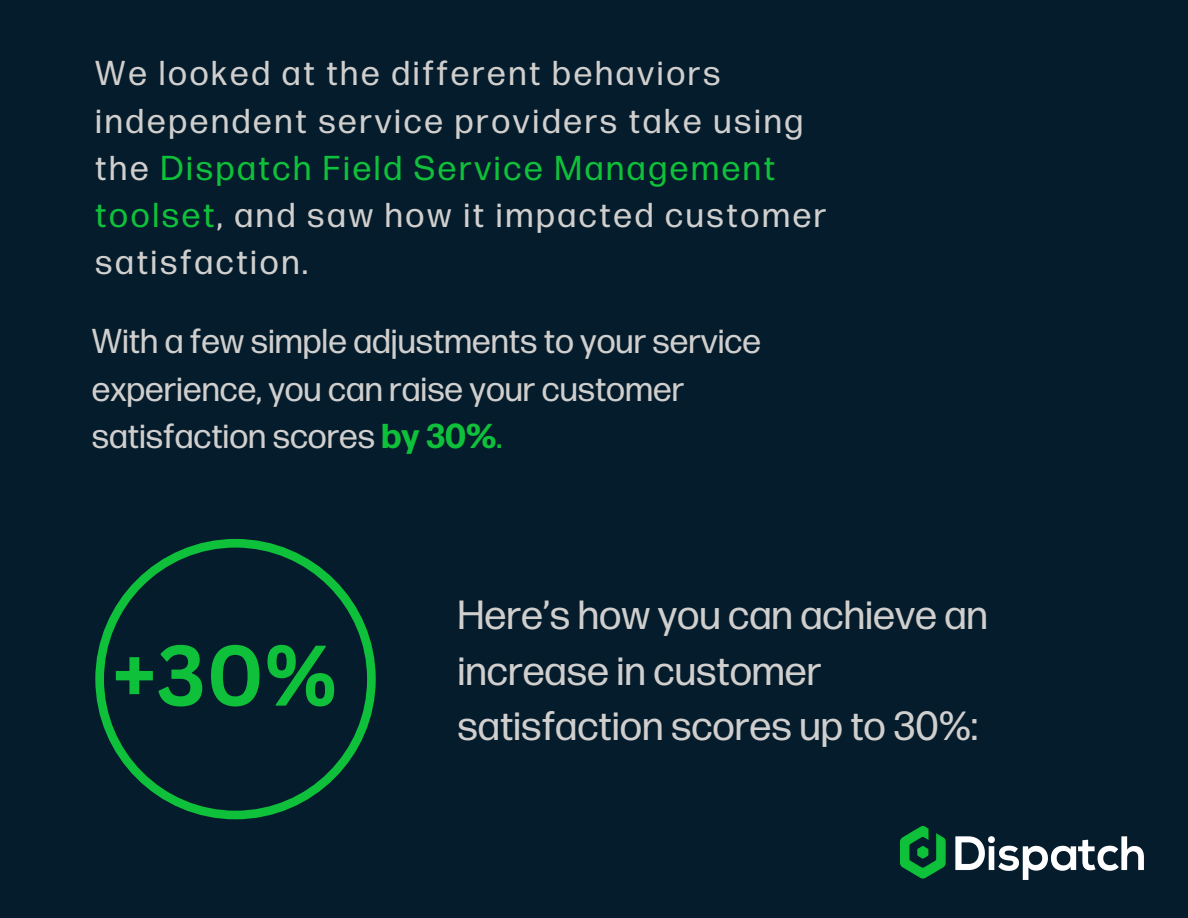
<style>
.page{position:relative;width:1188px;height:918px;background:#051c2c}
.page>*{position:absolute;margin:0;border:0;box-sizing:border-box;transform-origin:0 0}
.t1{font:700 84px "Canva Sans";color:#0fc13a}
.t2{font:40.65px/55.3px "Forma DJR Text";color:#d0cfcd}
.t3{font:34.5px/47.2px "Forma DJR Text";letter-spacing:.08em;color:#d0cfcd}
.t4{font:34.5px/47.2px "Forma DJR Text";color:#d0cfcd}
.s1{color:#0fc13a}
.s2{font-weight:700;color:#0fc13a}
</style>
<div class="page">
<img style="left:901px;top:826px;width:243px;height:54px">
<svg style="left:95px;top:539px;width:280px;height:280px"></svg>
<p class="t3" style="left:95px;top:51px;width:733px">We looked at the different behaviors independent service providers take using the <span class="s1">Dispatch Field Service Management toolset</span>, and saw how it impacted customer satisfaction.</p>
<p class="t4" style="left:92px;top:319px;width:671px">With a few simple adjustments to your service experience, you can raise your customer satisfaction scores <span class="s2">by 30%</span><span class="s1">.</span></p>
<p class="t1" style="left:112px;top:616px;width:226px">+30%</p>
<p class="t2" style="left:457px;top:589px;width:532px">Here’s how you can achieve an increase in customer satisfaction scores up to 30%:</p>
</div>
